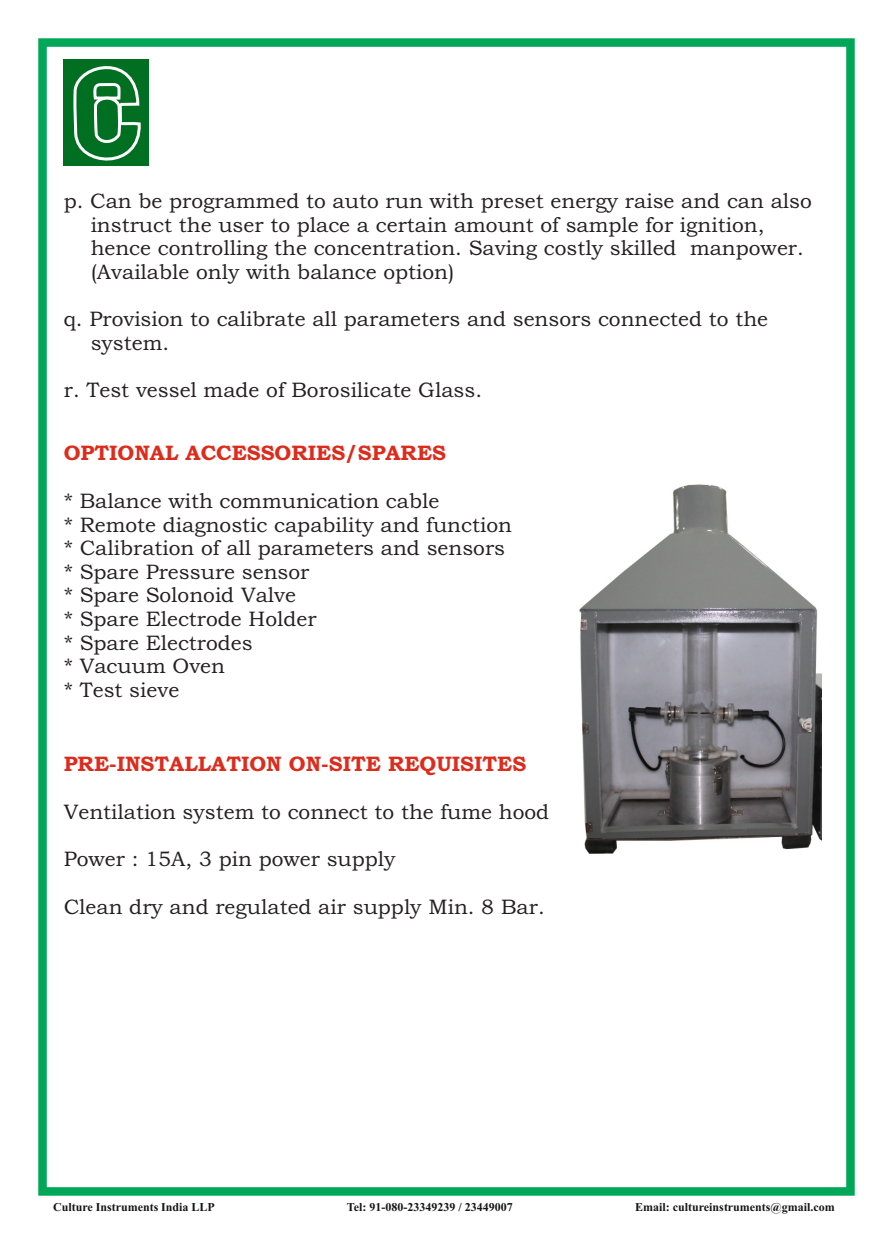
<style>
.page{position:relative;width:893px;height:1234px;background:#fff}
.page>*{position:absolute;margin:0;border:0;box-sizing:border-box;transform-origin:0 0}
.t1{font:21px/23.5px "Bookman Old Style";color:#241f21}
.t2{font:700 21px "Bookman Old Style";color:#dd2b1c}
.t3{font:700 12px "Times New Roman";color:#151616}
</style>
<div class="page">
<div style="left:38px;top:38px;width:817px;height:1157px;border:9px solid #00a759"></div>
<div style="left:64px;top:60px;width:85px;height:106px;background:#006f21"></div>
<svg style="left:72px;top:59px;width:70px;height:102px"></svg>
<img style="left:579px;top:484px;width:242px;height:370px">
<p class="t1" style="left:91px;top:191px;width:723px;text-indent:-27px">p. Can be programmed to auto run with preset energy raise and can also instruct the user to place a certain amount of sample for ignition, hence controlling the concentration. Saving costly skilled manpower. (Available only with balance option)</p>
<p class="t1" style="left:91px;top:309px;width:679px;text-indent:-27px">q. Provision to calibrate all parameters and sensors connected to the system.</p>
<p class="t1" style="left:64px;top:380px;width:420px">r. Test vessel made of Borosilicate Glass.</p>
<p class="t2" style="left:64px;top:444px;width:384px">OPTIONAL ACCESSORIES/SPARES</p>
<p class="t1" style="left:64px;top:491px;width:450px">* Balance with communication cable<br>* Remote diagnostic capability and function * Calibration of all parameters and sensors * Spare Pressure sensor<br>* Spare Solonoid Valve<br>* Spare Electrode Holder<br>* Spare Electrodes<br>* Vacuum Oven<br>* Test sieve</p>
<p class="t2" style="left:64px;top:755px;width:464px">PRE-INSTALLATION ON-SITE REQUISITES</p>
<p class="t1" style="left:64px;top:802px;width:487px">Ventilation system to connect to the fume hood</p>
<p class="t1" style="left:64px;top:849px;width:333px">Power : 15A, 3 pin power supply</p>
<p class="t1" style="left:64px;top:896px;width:482px">Clean dry and regulated air supply Min. 8 Bar.</p>
<p class="t3" style="left:53px;top:1202px;width:163px">Culture Instruments India LLP</p>
<p class="t3" style="left:347px;top:1202px;width:167px">Tel: 91-080-23349239 / 23449007</p>
<p class="t3" style="left:635px;top:1202px;width:201px">Email: cultureinstruments@gmail.com</p>
</div>
